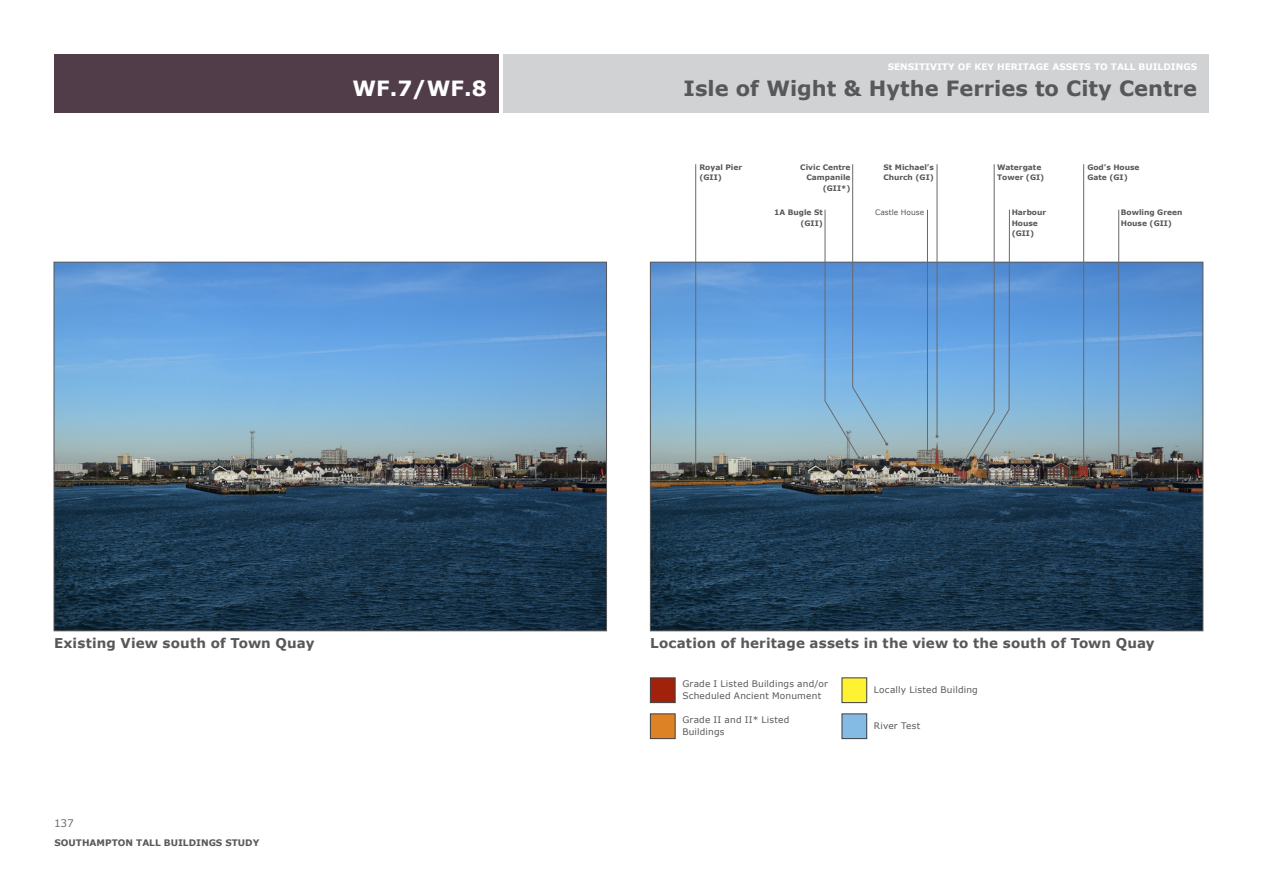
<style>
.page{position:relative;width:1263px;height:893px;background:#fff}
.page>*{position:absolute;margin:0;border:0;box-sizing:border-box;transform-origin:0 0}
.t1{font:700 21px "Verdana";color:#57585a}
.t2{font:700 21px "Verdana";color:#fff}
.t3{font:700 13.5px "Verdana";letter-spacing:.01em;color:#57585a}
.t4{font:10.5px "Verdana";color:#6c6d70}
.t5{font:9px/12px "Verdana";letter-spacing:.025em;color:#57585a}
.t6{font:700 9px "Verdana";color:#fff}
.t7{font:700 9px "Verdana";color:#57585a}
.t8{font:700 7.5px/10.5px "Verdana";color:#57585a}
.t9{font:7.5px "Verdana";color:#57585a}
</style>
<div class="page">
<div style="left:504px;top:54px;width:705px;height:59px;background:#d1d2d4"></div>
<div style="left:54px;top:54px;width:445px;height:59px;background:#503d49"></div>
<div style="left:842px;top:678px;width:25px;height:25px;background:#fff233;border:1px solid #3e3e3f"></div>
<img style="left:56px;top:264px;width:549px;height:365px">
<div style="left:650px;top:678px;width:25px;height:25px;background:#a1210a;border:1px solid #3e3e3f"></div>
<div style="left:650px;top:714px;width:25px;height:25px;background:#de8226;border:1px solid #3e3e3f"></div>
<div style="left:842px;top:714px;width:25px;height:24px;background:#84bbe5"></div>
<div style="left:842px;top:714px;width:25px;height:25px;border:1px solid #3e3e3f"></div>
<img style="left:652px;top:264px;width:549px;height:365px">
<hr style="left:1118px;top:210px;width:1px;height:261px;background:#69696c">
<svg style="left:1108px;top:469px;width:18px;height:7px"></svg>
<hr style="left:1083px;top:164px;width:1px;height:297px;background:#69696c">
<svg style="left:1071px;top:459px;width:17px;height:19px"></svg>
<svg style="left:824px;top:164px;width:65px;height:304px"></svg>
<hr style="left:695px;top:164px;width:1px;height:312px;background:#69696c">
<svg style="left:651px;top:475px;width:133px;height:12px;background:#4e4638"></svg>
<svg style="left:901px;top:164px;width:109px;height:316px"></svg>
<p class="t6" style="left:888px;top:61px;width:311px">SENSITIVITY OF KEY HERITAGE ASSETS TO TALL BUILDINGS</p>
<p class="t2" style="left:352px;top:73px;width:136px">WF.7/WF.8</p>
<p class="t1" style="left:684px;top:73px;width:515px">Isle of Wight &amp; Hythe Ferries to City Centre</p>
<p class="t8" style="left:699px;top:162px;width:44px">Royal Pier (GII)</p>
<p class="t8" style="left:800px;top:162px;width:52px;text-align:right">Civic Centre<br>Campanile (GII*)</p>
<p class="t8" style="left:883px;top:162px;width:52px">St Michael’s<br>Church (GI)</p>
<p class="t8" style="left:1087px;top:162px;width:54px">God’s House<br>Gate (GI)</p>
<p class="t8" style="left:774px;top:207px;width:50px;text-align:right">1A Bugle St (GII)</p>
<p class="t8" style="left:1012px;top:207px;width:36px">Harbour<br>House (GII)</p>
<p class="t8" style="left:997px;top:162px;width:49px">Watergate<br>Tower (GI)</p>
<p class="t9" style="left:875px;top:208px;width:51px">Castle House</p>
<p class="t8" style="left:1121px;top:207px;width:63px">Bowling Green<br>House (GII)</p>
<p class="t3" style="left:54px;top:634px;width:262px">Existing View south of Town Quay</p>
<p class="t3" style="left:650px;top:634px;width:506px">Location of heritage assets in the view to the south of Town Quay</p>
<p class="t5" style="left:682px;top:677px;width:147px">Grade I Listed Buildings and/or<br>Scheduled Ancient Monument</p>
<p class="t5" style="left:682px;top:713px;width:109px">Grade II and II* Listed<br>Buildings</p>
<p class="t5" style="left:874px;top:719px;width:48px">River Test</p>
<p class="t5" style="left:874px;top:683px;width:105px">Locally Listed Building</p>
<p class="t4" style="left:54px;top:816px;width:21px">137</p>
<p class="t7" style="left:55px;top:836px;width:206px">SOUTHAMPTON TALL BUILDINGS STUDY</p>
</div>
